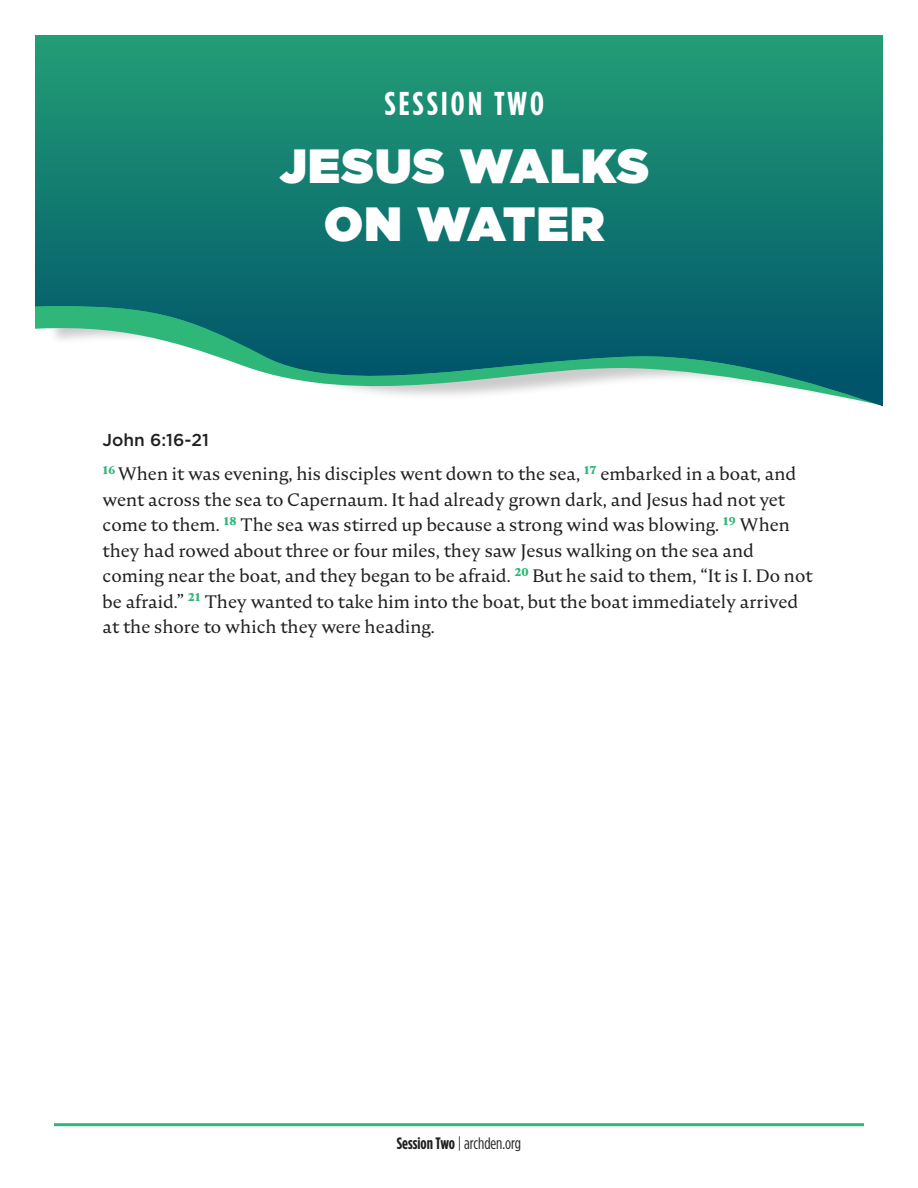
<style>
.page{position:relative;width:918px;height:1188px;background:#fff}
.page>*{position:absolute;margin:0;border:0;box-sizing:border-box;transform-origin:0 0}
.t1{font:900 48px/57.8px "Gotham";letter-spacing:.03em;color:#fff;text-align:center}
.t2{font:700 33px "Gotham Condensed";letter-spacing:.1em;color:#fff}
.t3{font:18px/25.5px "Nocturne Serif";color:#221f1f}
.t4{font:500 17.25px "Gotham";color:#221f1f}
.t5{font:16.5px "Gotham Condensed";color:#221f1f}
.s1{font-weight:700}
</style>
<div class="page">
<hr style="left:54px;top:1123px;width:810px;height:3px;background:#2fb77a">
<svg style="left:35px;top:35px;width:848px;height:372px;background:#2a897e"></svg>
<h2 class="t2" style="left:385px;top:89px;width:161px">SESSION TWO</h2>
<h1 class="t1" style="left:280px;top:140px;width:371px">JESUS WALKS<br>ON WATER</h1>
<p class="t4" style="left:103px;top:432px;width:108px">John 6:16-21</p>
<p class="t3" style="left:103px;top:463px;width:712px"><sup>16</sup> When it was evening, his disciples went down to the sea, <sup>17</sup> embarked in a boat, and went across the sea to Capernaum. It had already grown dark, and Jesus had not yet come to them. <sup>18</sup> The sea was stirred up because a strong wind was blowing. <sup>19</sup> When they had rowed about three or four miles, they saw Jesus walking on the sea and coming near the boat, and they began to be afraid. <sup>20</sup> But he said to them, “It is I. Do not be afraid.” <sup>21</sup> They wanted to take him into the boat, but the boat immediately arrived at the shore to which they were heading.</p>
<p class="t5" style="left:397px;top:1136px;width:126px"><span class="s1">Session Two</span> | archden.org</p>
</div>
